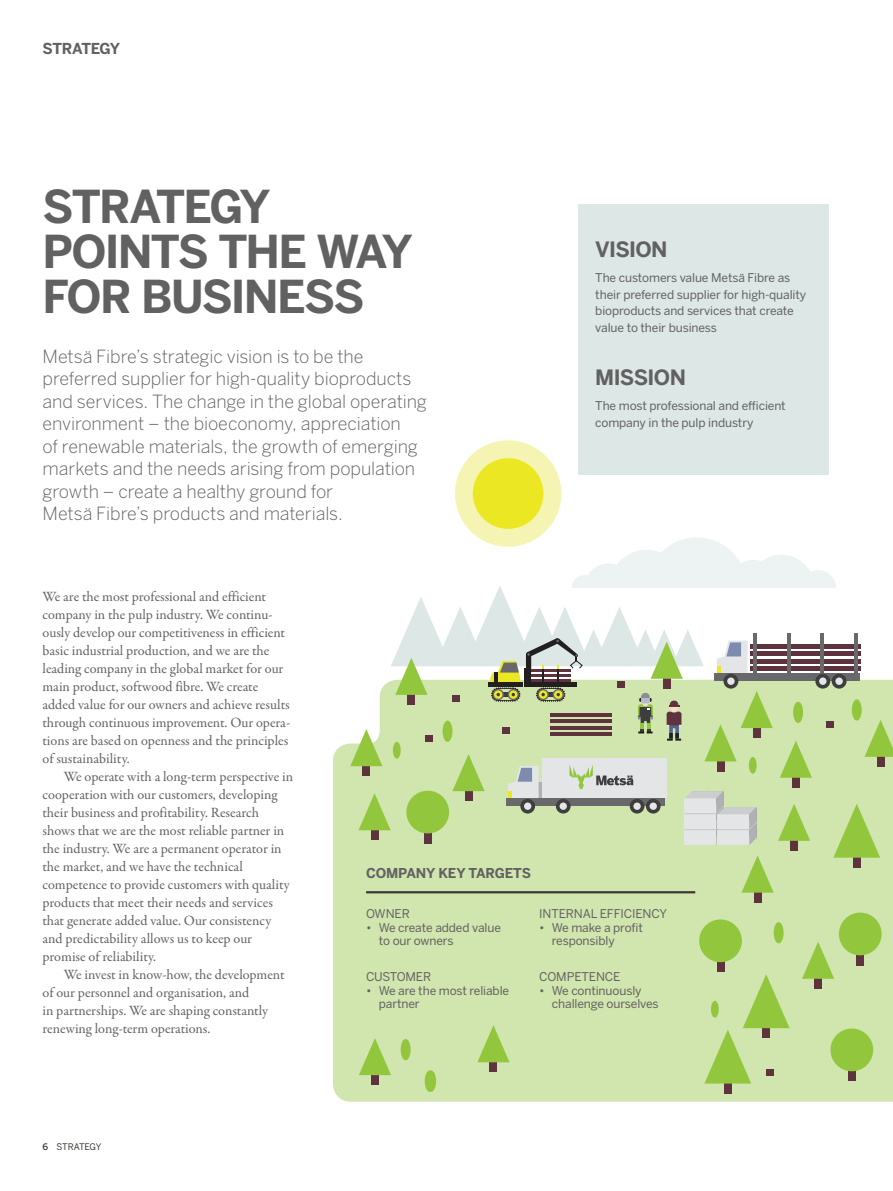
<style>
.page{position:relative;width:893px;height:1191px;background:#fff}
.page>*{position:absolute;margin:0;border:0;box-sizing:border-box;transform-origin:0 0}
.t1{font:700 45px/45px "Benton Sans";letter-spacing:-.045em;color:#626162}
.t2{font:700 21px "Benton Sans";letter-spacing:-.03em;color:#626162}
.t3{font:300 18px/22.5px "Benton Sans";letter-spacing:-.005em;color:#626162}
.t4{font:700 15px "Benton Sans";letter-spacing:-.03em;color:#626162}
.t5{font:14.25px/18px "Garamond Premr Pro";color:#626162}
.t6{font:700 13.5px "Benton Sans";letter-spacing:-.015em;color:#626162}
.t7{font:12px/13.5px "Benton Sans";letter-spacing:-.01em;color:#626162}
.t8{font:9px "Benton Sans";color:#3e3835}
.s1{font-weight:500}
</style>
<div class="page">
<div style="left:455px;top:440px;width:106px;height:107px;background:#f5f4b2;border-radius:50%"></div>
<div style="left:473px;top:458px;width:70px;height:71px;background:#ebe823;border-radius:50%"></div>
<div style="left:333px;top:743px;width:560px;height:358px;background:#d1e5ae"></div>
<div style="left:724px;top:1069px;width:8px;height:24px;background:#5f333d"></div>
<svg style="left:704px;top:974px;width:86px;height:109px;background:#bedb8e"></svg>
<div style="left:814px;top:964px;width:8px;height:24px;background:#5f333d"></div>
<svg style="left:802px;top:941px;width:32px;height:37px"></svg>
<div style="left:754px;top:878px;width:7px;height:24px;background:#5f333d"></div>
<div style="left:371px;top:1060px;width:8px;height:25px;background:#5f333d"></div>
<svg style="left:359px;top:1038px;width:32px;height:37px"></svg>
<div style="left:490px;top:1047px;width:7px;height:25px;background:#5f333d"></div>
<svg style="left:477px;top:1025px;width:33px;height:37px"></svg>
<div style="left:766px;top:1069px;width:8px;height:6px;background:#5f333d"></div>
<div style="left:774px;top:922px;width:10px;height:21px;background:#92c73d;border-radius:50%"></div>
<div style="left:856px;top:940px;width:8px;height:25px;background:#5f333d"></div>
<div style="left:839px;top:912px;width:43px;height:43px;background:#92c73d;border-radius:50%"></div>
<div style="left:717px;top:947px;width:7px;height:25px;background:#5f333d"></div>
<div style="left:699px;top:919px;width:43px;height:43px;background:#92c73d;border-radius:50%"></div>
<div style="left:848px;top:1056px;width:8px;height:25px;background:#5f333d"></div>
<div style="left:830px;top:1028px;width:43px;height:43px;background:#92c73d;border-radius:50%"></div>
<svg style="left:350px;top:537px;width:543px;height:355px"></svg>
<div style="left:711px;top:1000px;width:8px;height:17px;background:#92c73d;border-radius:50%"></div>
<div style="left:749px;top:757px;width:8px;height:16px;background:#92c73d;border-radius:50%"></div>
<div style="left:393px;top:742px;width:8px;height:16px;background:#92c73d;border-radius:50%"></div>
<div style="left:401px;top:1039px;width:10px;height:21px;background:#92c73d;border-radius:50%"></div>
<svg style="left:425px;top:1070px;width:10px;height:21px"></svg>
<div style="left:426px;top:1070px;width:10px;height:21px;background:#92c73d;border-radius:50%"></div>
<hr style="left:366px;top:891px;width:329px;height:2px;background:#3e3835">
<div style="left:578px;top:205px;width:251px;height:270px;background:#dde7e6"></div>
<p class="t4" style="left:43px;top:40px;width:79px">STRATEGY</p>
<h1 class="t1" style="left:43px;top:183px;width:372px">STRATEGY<br>POINTS THE WAY<br>FOR BUSINESS</h1>
<p class="t3" style="left:43px;top:345px;width:386px">Metsä Fibre’s strategic vision is to be the preferred supplier for high-quality bioproducts and services. The change in the global operating environment – the bioeconomy, appreciation<br>of renewable materials, the growth of emerging markets and the needs arising from population growth – create a healthy ground for<br>Metsä Fibre’s products and materials.</p>
<h2 class="t2" style="left:595px;top:237px;width:74px">VISION</h2>
<p class="t7" style="left:595px;top:269px;width:212px;line-height:16.5px">The customers value Metsä Fibre as their preferred supplier for high-quality bioproducts and services that create value to their business</p>
<h2 class="t2" style="left:595px;top:365px;width:92px">MISSION</h2>
<p class="t7" style="left:595px;top:397px;width:192px;line-height:16.5px">The most professional and efficient company in the pulp industry</p>
<p class="t5" style="left:43px;top:587px;width:249px">We are the most professional and efficient company in the pulp industry. We continu&shy;ously develop our competitiveness in efficient basic industrial production, and we are the leading company in the global market for our main product, softwood fibre. We create added value for our owners and achieve results through continuous improvement. Our opera&shy;tions are based on openness and the principles of sustainability.</p>
<p class="t5" style="left:43px;top:767px;width:252px;text-indent:21px">We operate with a long-term perspective in cooperation with our customers, developing their business and profitability. Research shows that we are the most reliable partner in the industry. We are a permanent operator in the market, and we have the technical competence to provide customers with quality products that meet their needs and services that generate added value. Our consistency and predictability allows us to keep our promise of reliability.</p>
<p class="t5" style="left:43px;top:965px;width:244px;text-indent:21px">We invest in know-how, the development of our personnel and organisation, and<br>in partnerships. We are shaping constantly renewing long-term operations.</p>
<p class="t6" style="left:366px;top:865px;width:166px">COMPANY KEY TARGETS</p>
<p class="t7" style="left:366px;top:907px;width:45px">OWNER</p>
<p class="t7" style="left:379px;top:920px;width:124px;text-indent:-13px">• We create added value to our owners</p>
<p class="t7" style="left:366px;top:970px;width:67px">CUSTOMER</p>
<p class="t7" style="left:379px;top:983px;width:132px;text-indent:-13px">• We are the most reliable partner</p>
<p class="t7" style="left:539px;top:907px;width:129px">INTERNAL EFFICIENCY</p>
<p class="t7" style="left:552px;top:920px;width:92px;text-indent:-13px">• We make a profit responsibly</p>
<p class="t7" style="left:539px;top:970px;width:83px">COMPETENCE</p>
<p class="t7" style="left:552px;top:983px;width:108px;text-indent:-13px">• We continuously challenge ourselves</p>
<p class="t8" style="left:43px;top:1141px;width:27px"><span class="s1">6</span> Strategy</p>
</div>
